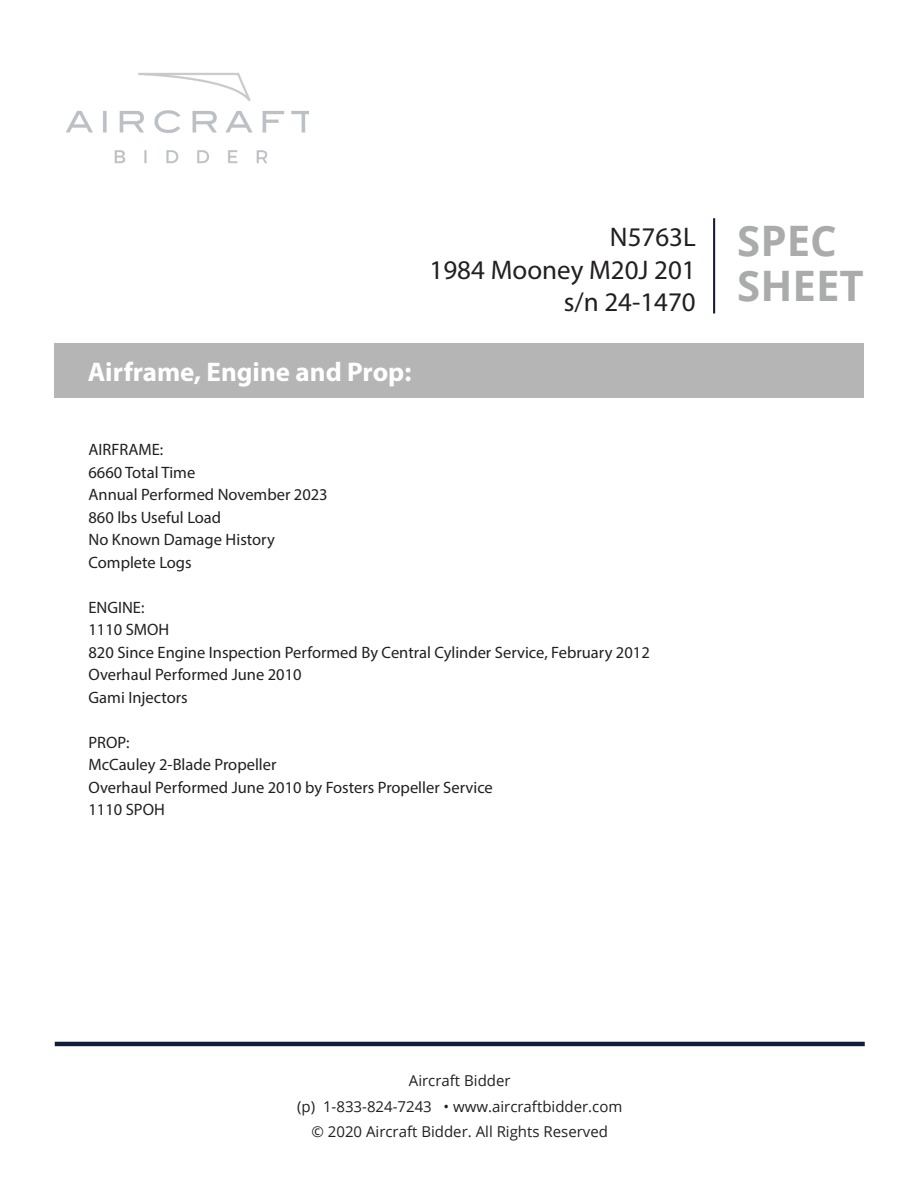
<style>
.page{position:relative;width:918px;height:1188px;background:#fff}
.page>*{position:absolute;margin:0;border:0;box-sizing:border-box;transform-origin:0 0}
.t1{font:700 42px/45.2px "Open Sans";color:#aaabab}
.t2{font:27px/32.4px "Myriad Pro";color:#231f20;text-align:right}
.t3{font:700 27px "Myriad Pro";color:#fff}
.t4{font:16.5px "Myriad Pro";color:#231f20}
.t5{font:15px/25.5px "Open Sans";color:#231f20;text-align:center}
</style>
<div class="page">
<div style="left:55px;top:344px;width:809px;height:54px;background:#b5b5b6"></div>
<img style="left:66px;top:73px;width:243px;height:91px">
<hr style="left:55px;top:1042px;width:810px;height:4px;background:#101f37">
<hr style="left:713px;top:218px;width:2px;height:96px;background:#101f37">
<p class="t3" style="left:88px;top:354px;width:325px">Airframe, Engine and Prop:</p>
<h2 class="t2" style="left:430px;top:221px;width:268px">N5763L<br>1984 Mooney M20J 201 s/n 24-1470</h2>
<h1 class="t1" style="left:737px;top:217px;width:128px">SPEC<br>SHEET</h1>
<p class="t4" style="left:88px;top:439px;width:76px">AIRFRAME:</p>
<p class="t4" style="left:88px;top:462px;width:108px">6660 Total Time</p>
<p class="t4" style="left:88px;top:484px;width:241px">Annual Performed November 2023</p>
<p class="t4" style="left:88px;top:507px;width:134px">860 lbs Useful Load</p>
<p class="t4" style="left:88px;top:529px;width:188px">No Known Damage History</p>
<p class="t4" style="left:88px;top:552px;width:105px">Complete Logs</p>
<p class="t4" style="left:88px;top:597px;width:57px">ENGINE:</p>
<p class="t4" style="left:88px;top:619px;width:82px">1110 SMOH</p>
<p class="t4" style="left:88px;top:642px;width:563px">820 Since Engine Inspection Performed By Central Cylinder Service, February 2012</p>
<p class="t4" style="left:88px;top:664px;width:215px">Overhaul Performed June 2010</p>
<p class="t4" style="left:88px;top:687px;width:101px">Gami Injectors</p>
<p class="t4" style="left:88px;top:732px;width:43px">PROP:</p>
<p class="t4" style="left:88px;top:754px;width:189px">McCauley 2-Blade Propeller</p>
<p class="t4" style="left:88px;top:777px;width:406px">Overhaul Performed June 2010 by Fosters Propeller Service</p>
<p class="t4" style="left:88px;top:799px;width:78px">1110 SPOH</p>
<p class="t5" style="left:297px;top:1068px;width:327px">Aircraft Bidder<br>(p) 1-833-824-7243 • www.aircraftbidder.com © 2020 Aircraft Bidder. All Rights Reserved</p>
</div>
